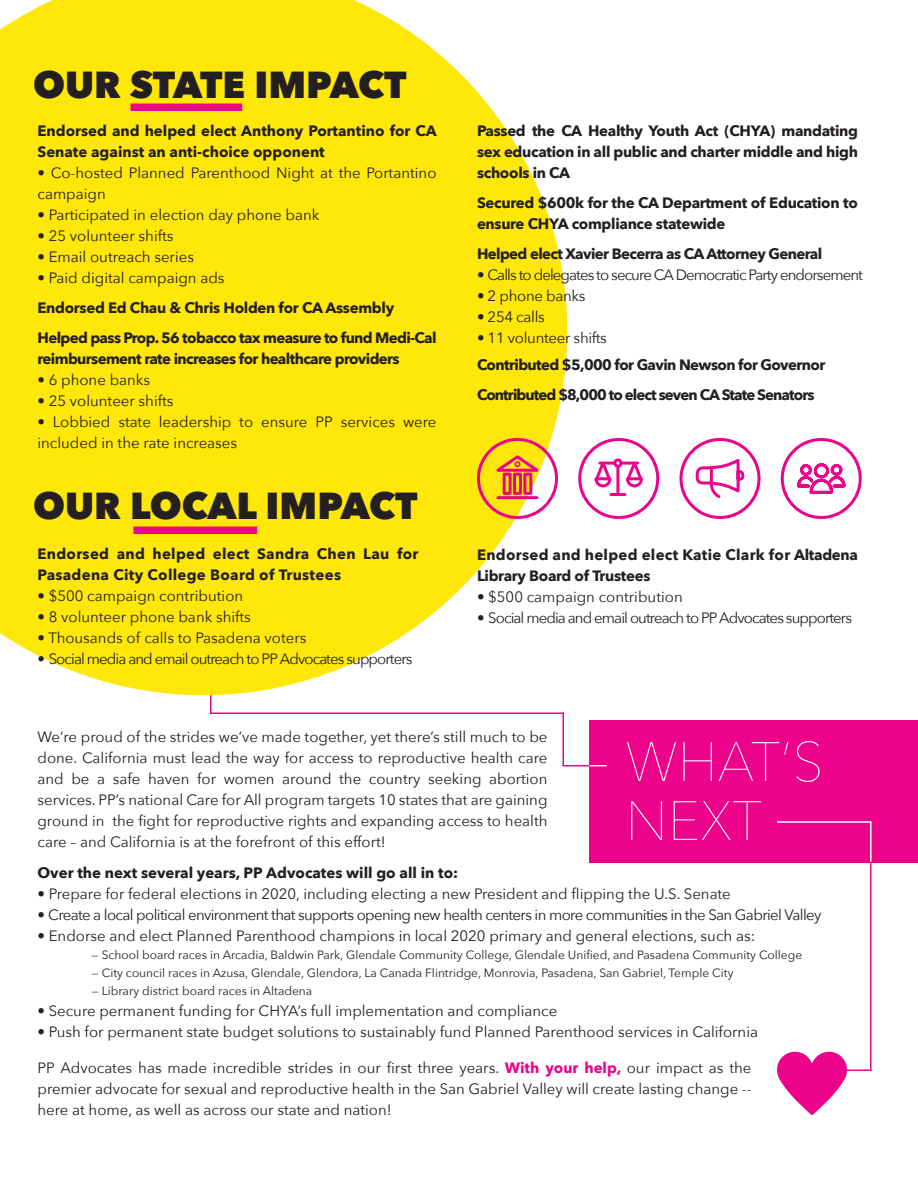
<style>
.page{position:relative;width:918px;height:1188px;background:#fff}
.page>*{position:absolute;margin:0;border:0;box-sizing:border-box;transform-origin:0 0}
.t1{font:200 54.6px/59.1px "Avenir Next";color:#fff}
.t2{font:800 37.5px "Avenir Next";letter-spacing:-.005em;color:#231f20}
.t3{font:800 37.5px "Avenir Next";color:#242021}
.t4{font:15px/21px "Avenir Next";color:#231f20}
.t5{font:700 15px/30px "Avenir Next";letter-spacing:-.04em;color:#231f20}
.t6{font:700 15px/21px "Avenir Next";letter-spacing:-.02em;color:#231f20;text-align:justify}
.t7{font:700 15px/21px "Avenir Next";letter-spacing:.02em;color:#242021}
.t8{font:700 15px/21px "Avenir Next";color:#231f20}
.t9{font:15px "Avenir Next";letter-spacing:-.015em;color:#242021}
.t10{font:15px "Avenir Next";letter-spacing:-.04em;color:#231f20}
.t11{font:15px "Avenir Next";letter-spacing:-.06em;color:#242021}
.t12{font:700 15px/30px "Avenir Next";letter-spacing:-.06em;color:#231f20}
.t13{font:15px "Avenir Next";letter-spacing:-.06em;color:#231f20}
.t14{font:15px "Avenir Next";letter-spacing:-.02em;color:#231f20}
.t15{font:12px "Avenir Next";color:#231f20}
.s1{font-weight:700;color:#ed028c}
</style>
<div class="page">
<hr style="left:210px;top:682px;width:2px;height:32px;background:#eb078c">
<svg style="left:0;top:0;width:567px;height:695px;background:#feea29"></svg>
<div style="left:590px;top:720px;width:328px;height:142px;background:#ed028c"></div>
<hr style="left:777px;top:821px;width:95px;height:2px;background:#fff">
<hr style="left:870px;top:862px;width:2px;height:208px;background:#eb078c">
<hr style="left:870px;top:822px;width:2px;height:40px;background:#fff">
<hr style="left:211px;top:712px;width:352px;height:2px;background:#eb078c">
<hr style="left:562px;top:712px;width:2px;height:54px;background:#eb078c">
<svg style="left:562px;top:765px;width:45px;height:1px"></svg>
<div style="left:130px;top:104px;width:112px;height:7px;background:#eb078c"></div>
<div style="left:134px;top:526px;width:123px;height:8px;background:#eb078c"></div>
<svg style="left:477px;top:438px;width:81px;height:81px"></svg>
<svg style="left:578px;top:438px;width:81px;height:81px"></svg>
<hr style="left:611px;top:493px;width:14px;height:3px;background:#ed028c">
<hr style="left:616px;top:466px;width:3px;height:29px;background:#ed028c">
<svg style="left:680px;top:438px;width:80px;height:81px"></svg>
<svg style="left:781px;top:438px;width:81px;height:81px"></svg>
<svg style="left:777px;top:1049px;width:95px;height:66px"></svg>
<h2 class="t2" style="left:33px;top:61px;width:375px">OUR STATE IMPACT</h2>
<p class="t8" style="left:38px;top:120px;width:401px">Endorsed and helped elect Anthony Portantino for CA<br>Senate against an anti-choice opponent</p>
<p class="t4" style="left:38px;top:161px;width:401px">• Co-hosted Planned Parenthood Night at the Portantino campaign</p>
<p class="t4" style="left:38px;top:203px;width:283px">• Participated in election day phone bank</p>
<p class="t4" style="left:38px;top:224px;width:137px">• 25 volunteer shifts</p>
<p class="t4" style="left:38px;top:245px;width:158px">• Email outreach series</p>
<p class="t4" style="left:38px;top:266px;width:189px">• Paid digital campaign ads</p>
<p class="t5" style="left:38px;top:292px;width:401px">Endorsed Ed Chau &amp; Chris Holden for CA Assembly<br>Helped pass Prop. 56 tobacco tax measure to fund Medi-Cal</p>
<p class="t5" style="left:38px;top:343px;width:364px">reimbursement rate increases for healthcare providers</p>
<p class="t4" style="left:38px;top:368px;width:114px">• 6 phone banks</p>
<p class="t4" style="left:38px;top:389px;width:137px">• 25 volunteer shifts</p>
<p class="t4" style="left:38px;top:410px;width:401px">• Lobbied state leadership to ensure PP services were included in the rate increases</p>
<h2 class="t3" style="left:33px;top:483px;width:386px">OUR LOCAL IMPACT</h2>
<p class="t7" style="left:38px;top:543px;width:383px">Endorsed and helped elect Sandra Chen Lau for<br>Pasadena City College Board of Trustees</p>
<p class="t9" style="left:38px;top:583px;width:207px">• $500 campaign contribution</p>
<p class="t9" style="left:38px;top:604px;width:215px">• 8 volunteer phone bank shifts</p>
<p class="t9" style="left:38px;top:625px;width:270px">• Thousands of calls to Pasadena voters</p>
<p class="t11" style="left:38px;top:646px;width:377px">• Social media and email outreach to PP Advocates supporters</p>
<p class="t6" style="left:477px;top:120px;width:383px">Passed the CA Healthy Youth Act (CHYA) mandating sex education in all public and charter middle and high schools in CA</p>
<p class="t6" style="left:477px;top:192px;width:382px">Secured $600k for the CA Department of Education to ensure CHYA compliance statewide</p>
<p class="t5" style="left:477px;top:238px;width:347px">Helped elect Xavier Becerra as CA Attorney General</p>
<p class="t13" style="left:477px;top:262px;width:387px">• Calls to delegates to secure CA Democratic Party endorsement</p>
<p class="t14" style="left:477px;top:283px;width:110px">• 2 phone banks</p>
<p class="t14" style="left:477px;top:304px;width:69px">• 254 calls</p>
<p class="t14" style="left:477px;top:325px;width:131px">• 11 volunteer shifts</p>
<p class="t12" style="left:477px;top:349px;width:350px">Contributed $5,000 for Gavin Newson for Governor<br>Contributed $8,000 to elect seven CA State Senators</p>
<p class="t7" style="left:477px;top:544px;width:382px">Endorsed and helped elect Katie Clark for Altadena<br>Library Board of Trustees</p>
<p class="t9" style="left:477px;top:584px;width:207px">• $500 campaign contribution</p>
<p class="t11" style="left:477px;top:605px;width:377px">• Social media and email outreach to PP Advocates supporters</p>
<p class="t4" style="left:38px;top:725px;width:512px;text-align:justify">We’re proud of the strides we’ve made together, yet there’s still much to be done. California must lead the way for access to reproductive health care and be a safe haven for women around the country seeking abortion services. PP’s national Care for All program targets 10 states that are gaining ground in the fight for reproductive rights and expanding access to health care – and California is at the forefront of this effort!</p>
<h1 class="t1" style="left:625px;top:729px;width:200px">WHAT’S<br>NEXT</h1>
<p class="t8" style="left:38px;top:862px;width:422px">Over the next several years, PP Advocates will go all in to:</p>
<p class="t4" style="left:38px;top:883px;width:695px">• Prepare for federal elections in 2020, including electing a new President and flipping the U.S. Senate</p>
<p class="t10" style="left:38px;top:902px;width:786px">• Create a local political environment that supports opening new health centers in more communities in the San Gabriel Valley</p>
<p class="t4" style="left:38px;top:925px;width:719px">• Endorse and elect Planned Parenthood champions in local 2020 primary and general elections, such as:</p>
<p class="t15" style="left:92px;top:945px;width:712px">— School board races in Arcadia, Baldwin Park, Glendale Community College, Glendale Unified, and Pasadena Community College</p>
<p class="t15" style="left:92px;top:963px;width:644px">— City council races in Azusa, Glendale, Glendora, La Canada Flintridge, Monrovia, Pasadena, San Gabriel, Temple City</p>
<p class="t15" style="left:92px;top:981px;width:222px">— Library district board races in Altadena</p>
<p class="t4" style="left:38px;top:1000px;width:521px">• Secure permanent funding for CHYA’s full implementation and compliance</p>
<p class="t4" style="left:38px;top:1021px;width:722px">• Push for permanent state budget solutions to sustainably fund Planned Parenthood services in California</p>
<p class="t4" style="left:38px;top:1057px;width:715px;text-align:justify">PP Advocates has made incredible strides in our first three years. <span class="s1">With your help,</span> our impact as the premier advocate for sexual and reproductive health in the San Gabriel Valley will create lasting change -- here at home, as well as across our state and nation!</p>
</div>
